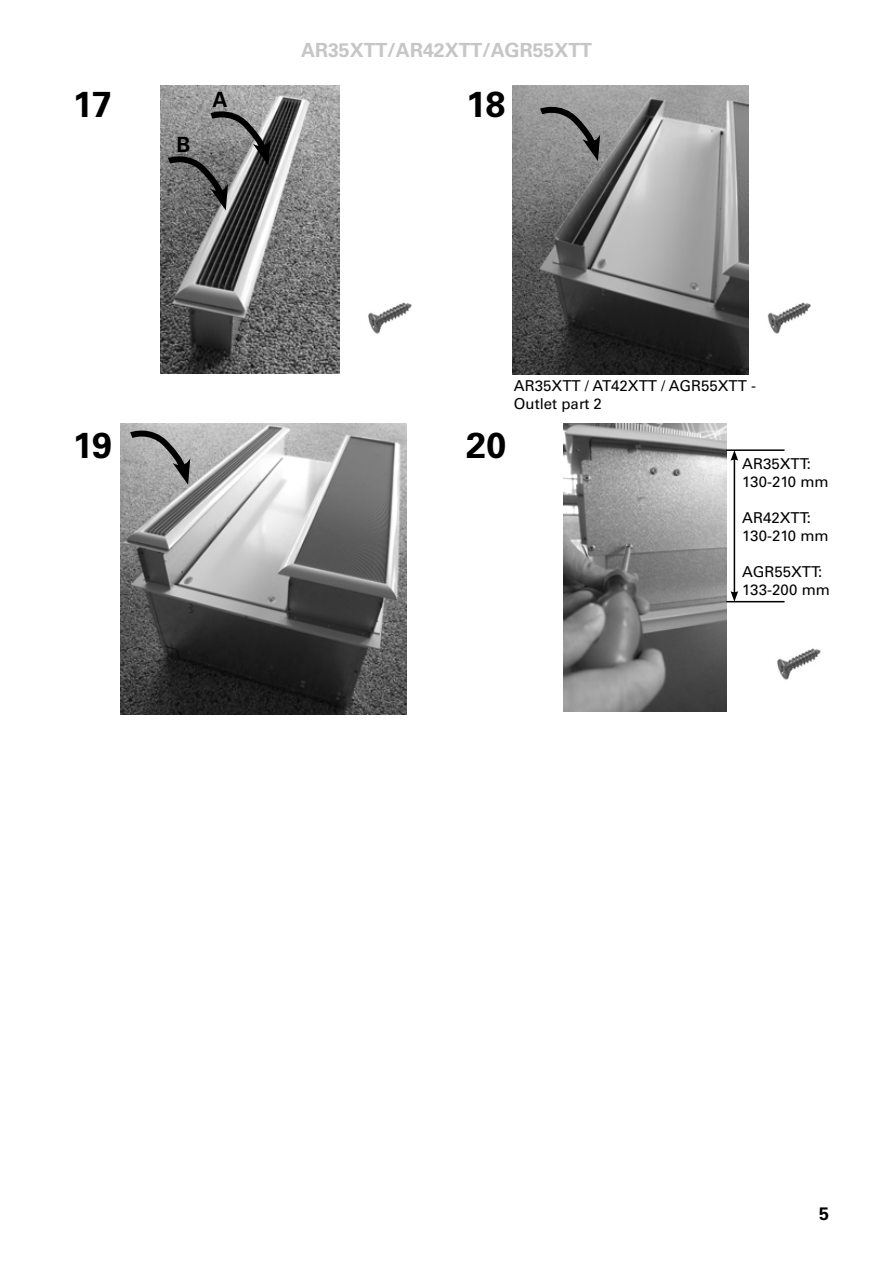
<style>
.page{position:relative;width:893px;height:1263px;background:#fff}
.page>*{position:absolute;margin:0;border:0;box-sizing:border-box;transform-origin:0 0}
.t1{font:700 36px "Univers";letter-spacing:-.02em;color:#000}
.t2{font:700 21px "Univers";color:#000}
.t3{font:700 19.5px "Univers";color:#c6c6c6}
.t4{font:700 18px "Univers";color:#000}
.t5{font:15px/18px "Univers";color:#000}
</style>
<div class="page">
<img style="left:368px;top:302px;width:44px;height:32px">
<img style="left:160px;top:85px;width:179px;height:288px">
<img style="left:513px;top:85px;width:235px;height:290px">
<img style="left:120px;top:424px;width:286px;height:290px">
<img style="left:564px;top:423px;width:162px;height:288px">
<hr style="left:734px;top:458px;width:1px;height:135px;background:#000">
<svg style="left:731px;top:451px;width:7px;height:10px"></svg>
<svg style="left:731px;top:591px;width:7px;height:10px"></svg>
<hr style="left:726px;top:449px;width:59px;height:2px;background:#000">
<hr style="left:726px;top:601px;width:59px;height:1px;background:#000">
<svg style="left:163px;top:109px;width:107px;height:101px;background:#717171"></svg>
<img style="left:767px;top:302px;width:44px;height:32px">
<img style="left:777px;top:648px;width:44px;height:32px">
<svg style="left:535px;top:104px;width:65px;height:57px;background:#7f7f7f"></svg>
<svg style="left:125px;top:428px;width:65px;height:57px;background:#959595"></svg>
<h3 class="t3" style="left:301px;top:39px;width:292px">AR35XTT/AR42XTT/AGR55XTT</h3>
<h1 class="t1" style="left:73px;top:84px;width:40px">17</h1>
<h1 class="t1" style="left:466px;top:84px;width:41px">18</h1>
<h2 class="t2" style="left:212px;top:88px;width:17px">A</h2>
<h2 class="t2" style="left:176px;top:132px;width:16px">B</h2>
<h1 class="t1" style="left:73px;top:424px;width:41px">19</h1>
<h1 class="t1" style="left:466px;top:424px;width:42px">20</h1>
<p class="t5" style="left:514px;top:377px;width:244px">AR35XTT / AT42XTT / AGR55XTT -<br>Outlet part 2</p>
<p class="t5" style="left:742px;top:455px;width:88px">AR35XTT:<br>130-210 mm</p>
<p class="t5" style="left:742px;top:509px;width:88px">AR42XTT:<br>130-210 mm</p>
<p class="t5" style="left:742px;top:563px;width:89px">AGR55XTT:<br>133-200 mm</p>
<p class="t4" style="left:819px;top:1203px;width:12px">5</p>
</div>
